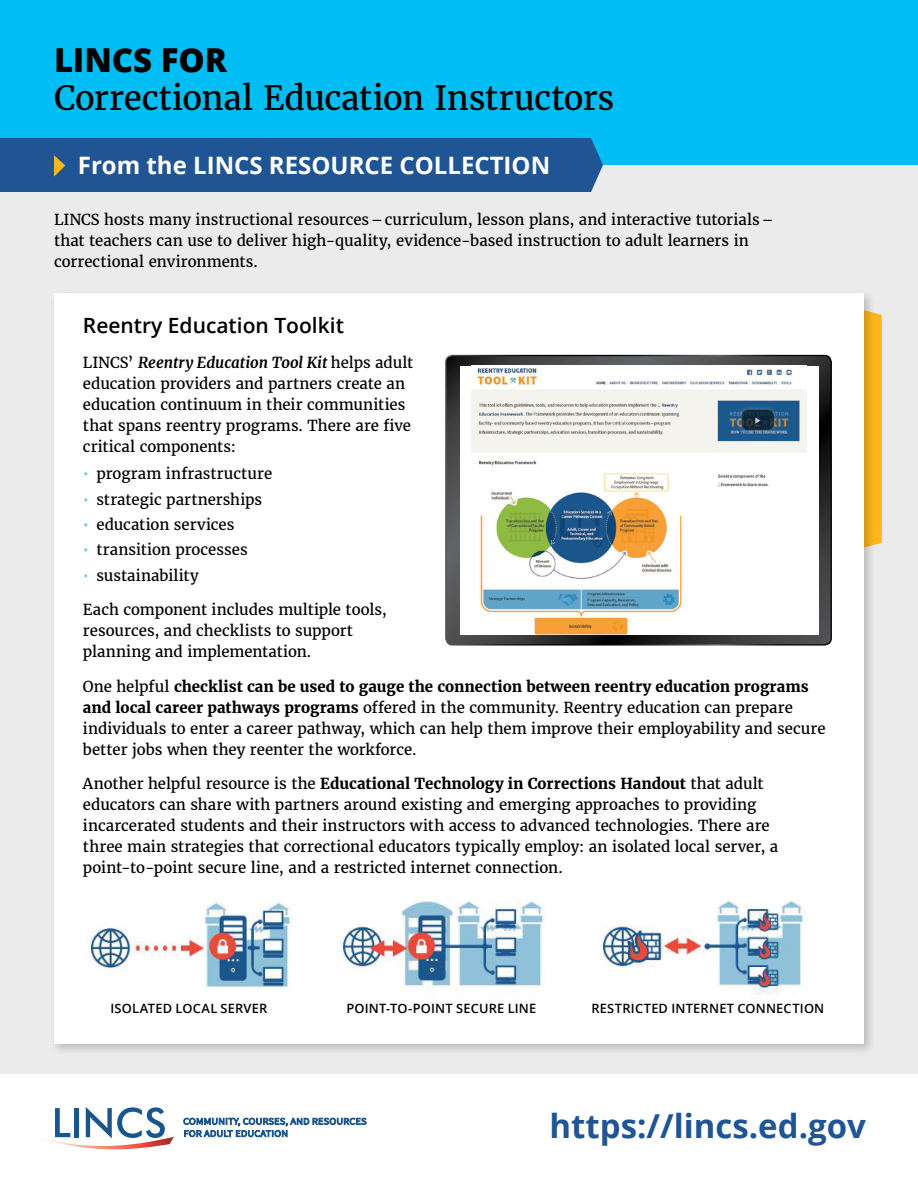
<style>
.page{position:relative;width:918px;height:1188px;background:#fff}
.page>*{position:absolute;margin:0;border:0;box-sizing:border-box;transform-origin:0 0}
.t1{font:33px/37.5px "Merriweather";letter-spacing:-.01em;color:#000}
.t2{font:700 33px "Open Sans";color:#1f5594}
.t3{font:700 24px "Open Sans";color:#fff}
.t4{font:600 21px "Open Sans";color:#000}
.LINCS_body_text{font:15px/21px "Merriweather";color:#000}
.t5{font:600 12.9px "Open Sans";letter-spacing:.015em;color:#000}
.s1{font-family:"Open Sans";font-weight:800}
.s2{font-weight:700;font-style:italic}
.s3{color:#6acff6}
.s4{font-weight:700}
</style>
<div class="page">
<div style="left:0;top:165px;width:918px;height:909px;background:#ebebec"></div>
<svg style="left:876px;top:313px;width:6px;height:232px"></svg>
<div style="left:49px;top:289px;width:827px;height:767px;background:#000;opacity:.2"></div>
<div style="left:54px;top:294px;width:810px;height:750px;background:#fff"></div>
<div style="left:0;top:0;width:918px;height:165px;background:#00bef3"></div>
<div style="left:0;top:138px;width:603px;height:54px;background:#1f5594"></div>
<svg style="left:447px;top:357px;width:383px;height:287px;background:#424244"></svg>
<div style="left:445px;top:355px;width:387px;height:291px;border:1px solid #fff;border-radius:7px"></div>
<div style="left:460px;top:366px;width:359px;height:269px;background:#fff"></div>
<img style="left:471px;top:368px;width:336px;height:267px">
<img style="left:87px;top:902px;width:205px;height:86px">
<img style="left:340px;top:900px;width:205px;height:96px">
<img style="left:599px;top:901px;width:206px;height:94px">
<svg style="left:46px;top:1107px;width:128px;height:43px"></svg>
<svg style="left:183px;top:1117px;width:183px;height:20px"></svg>
<h1 class="t1" style="left:54px;top:42px;width:562px"><span class="s1">LINCS FOR<br></span>Correctional Education Instructors</h1>
<h2 class="t3" style="left:78px;top:148px;width:474px">From the LINCS RESOURCE COLLECTION</h2>
<p class="LINCS_body_text" style="left:54px;top:210px;width:721px">LINCS hosts many instructional resources–curriculum, lesson plans, and interactive tutorials– that teachers can use to deliver high-quality, evidence-based instruction to adult learners in correctional environments.</p>
<h3 class="t4" style="left:83px;top:311px;width:262px">Reentry Education Toolkit</h3>
<p class="LINCS_body_text" style="left:83px;top:352px;width:332px">LINCS’ <span class="s2">Reentry Education Tool Kit</span> helps adult education providers and partners create an education continuum in their communities that spans reentry programs. There are five critical components:</p>
<p class="LINCS_body_text" style="left:83px;top:463px;width:191px"><span class="s3">•</span> program infrastructure</p>
<p class="LINCS_body_text" style="left:83px;top:489px;width:181px"><span class="s3">•</span> strategic partnerships</p>
<p class="LINCS_body_text" style="left:83px;top:514px;width:153px"><span class="s3">•</span> education services</p>
<p class="LINCS_body_text" style="left:83px;top:539px;width:166px"><span class="s3">•</span> transition processes</p>
<p class="LINCS_body_text" style="left:83px;top:565px;width:117px"><span class="s3">•</span> sustainability</p>
<p class="LINCS_body_text" style="left:83px;top:599px;width:305px">Each component includes multiple tools, resources, and checklists to support planning and implementation.</p>
<p class="LINCS_body_text" style="left:83px;top:676px;width:744px">One helpful <span class="s4">checklist can be used to gauge the connection between reentry education programs and local career pathways programs</span> offered in the community. Reentry education can prepare individuals to enter a career pathway, which can help them improve their employability and secure better jobs when they reenter the workforce.</p>
<p class="LINCS_body_text" style="left:83px;top:773px;width:697px">Another helpful resource is the <span class="s4">Educational Technology in Corrections Handout</span> that adult educators can share with partners around existing and emerging approaches to providing incarcerated students and their instructors with access to advanced technologies. There are three main strategies that correctional educators typically employ: an isolated local server, a point-to-point secure line, and a restricted internet connection.</p>
<p class="t5" style="left:110px;top:999px;width:159px">ISOLATED LOCAL SERVER</p>
<p class="t5" style="left:346px;top:999px;width:191px">POINT-TO-POINT SECURE LINE</p>
<p class="t5" style="left:591px;top:999px;width:234px">RESTRICTED INTERNET CONNECTION</p>
<p class="t2" style="left:549px;top:1103px;width:318px">https://lincs.ed.gov</p>
</div>
